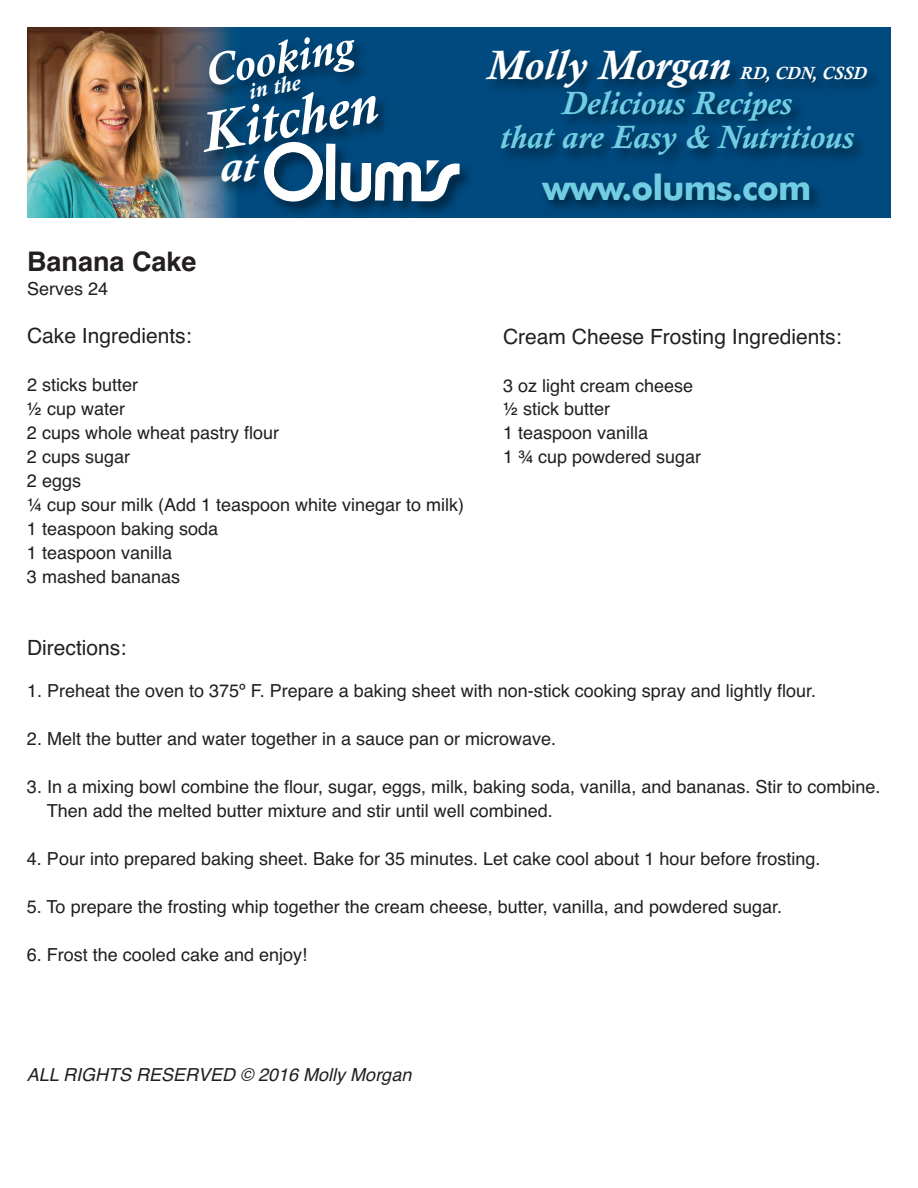
<style>
.page{position:relative;width:918px;height:1188px;background:#fff}
.page>*{position:absolute;margin:0;border:0;box-sizing:border-box;transform-origin:0 0}
.t1{font:italic 700 56.7px "Calisto";color:#fff}
.t2{font:italic 700 45.45px "Calisto";color:#fff}
.t3{font:italic 700 42px "Calisto";color:#fff}
.t4{font:700 34.95px "Futura BT";letter-spacing:-.025em;color:#71cee2}
.t5{font:italic 700 33px/34.5px "Calisto";color:#71cee2;text-align:center}
.t6{font:700 27px "Helvetica";color:#231f20}
.t7{font:italic 700 22.65px "Calisto";color:#fff}
.t8{font:21px "Helvetica";color:#231f20}
.t9{font:18px/24px "Helvetica";color:#231f20}
.t10{font:italic 18px "Helvetica";color:#231f20}
.t11{font:italic 700 18px "Calisto";color:#fff}
</style>
<div class="page">
<svg style="left:27px;top:27px;width:864px;height:191px;fill:#004a7f"></svg>
<img style="left:27px;top:27px;width:125px;height:191px">
<img style="left:152px;top:27px;width:22px;height:191px">
<img style="left:174px;top:27px;width:280px;height:191px">
<img style="left:264px;top:142px;width:192px;height:60px">
<img style="left:449px;top:39px;width:425px;height:151px">
<h2 class="t2" style="left:200px;top:44px;width:152px;rotate:-10deg">Cooking</h2>
<p class="t7" style="left:247px;top:78px;width:53px;rotate:-10deg">in the</p>
<h1 class="t1" style="left:196px;top:100px;width:179px;rotate:-10deg">Kitchen</h1>
<h2 class="t2" style="left:220px;top:138px;width:37px">at</h2>
<h3 class="t6" style="left:27px;top:246px;width:171px">Banana Cake</h3>
<p class="t9" style="left:27px;top:277px;width:83px">Serves 24</p>
<p class="t8" style="left:27px;top:324px;width:166px">Cake Ingredients:</p>
<p class="t9" style="left:27px;top:373px;width:439px">2 sticks butter<br>½ cup water<br>2 cups whole wheat pastry flour<br>2 cups sugar<br>2 eggs<br>¼ cup sour milk (Add 1 teaspoon white vinegar to milk)<br>1 teaspoon baking soda<br>1 teaspoon vanilla<br>3 mashed bananas</p>
<h3 class="t3" style="left:487px;top:40px;width:245px">Molly Morgan</h3>
<p class="t11" style="left:740px;top:63px;width:128px">RD, CDN, CSSD</p>
<h3 class="t5" style="left:500px;top:85px;width:355px">Delicious Recipes<br>that are Easy &amp; Nutritious</h3>
<h3 class="t4" style="left:542px;top:174px;width:270px">www.olums.com</h3>
<p class="t8" style="left:503px;top:324px;width:340px">Cream Cheese Frosting Ingredients:</p>
<p class="t9" style="left:503px;top:373px;width:200px">3 oz light cream cheese ½ stick butter<br>1 teaspoon vanilla<br>1 ¾ cup powdered sugar</p>
<p class="t8" style="left:27px;top:636px;width:101px">Directions:</p>
<p class="t9" style="left:27px;top:679px;width:791px">1. Preheat the oven to 375º F. Prepare a baking sheet with non-stick cooking spray and lightly flour.</p>
<p class="t9" style="left:27px;top:727px;width:531px">2. Melt the butter and water together in a sauce pan or microwave.</p>
<p class="t9" style="left:47px;top:775px;width:835px;text-indent:-20px">3. In a mixing bowl combine the flour, sugar, eggs, milk, baking soda, vanilla, and bananas. Stir to combine.<br>Then add the melted butter mixture and stir until well combined.</p>
<p class="t9" style="left:27px;top:847px;width:795px">4. Pour into prepared baking sheet. Bake for 35 minutes. Let cake cool about 1 hour before frosting.</p>
<p class="t9" style="left:27px;top:895px;width:757px">5. To prepare the frosting whip together the cream cheese, butter, vanilla, and powdered sugar.</p>
<p class="t9" style="left:27px;top:943px;width:282px">6. Frost the cooled cake and enjoy!</p>
<p class="t10" style="left:27px;top:1064px;width:386px">ALL RIGHTS RESERVED © 2016 Molly Morgan</p>
</div>
